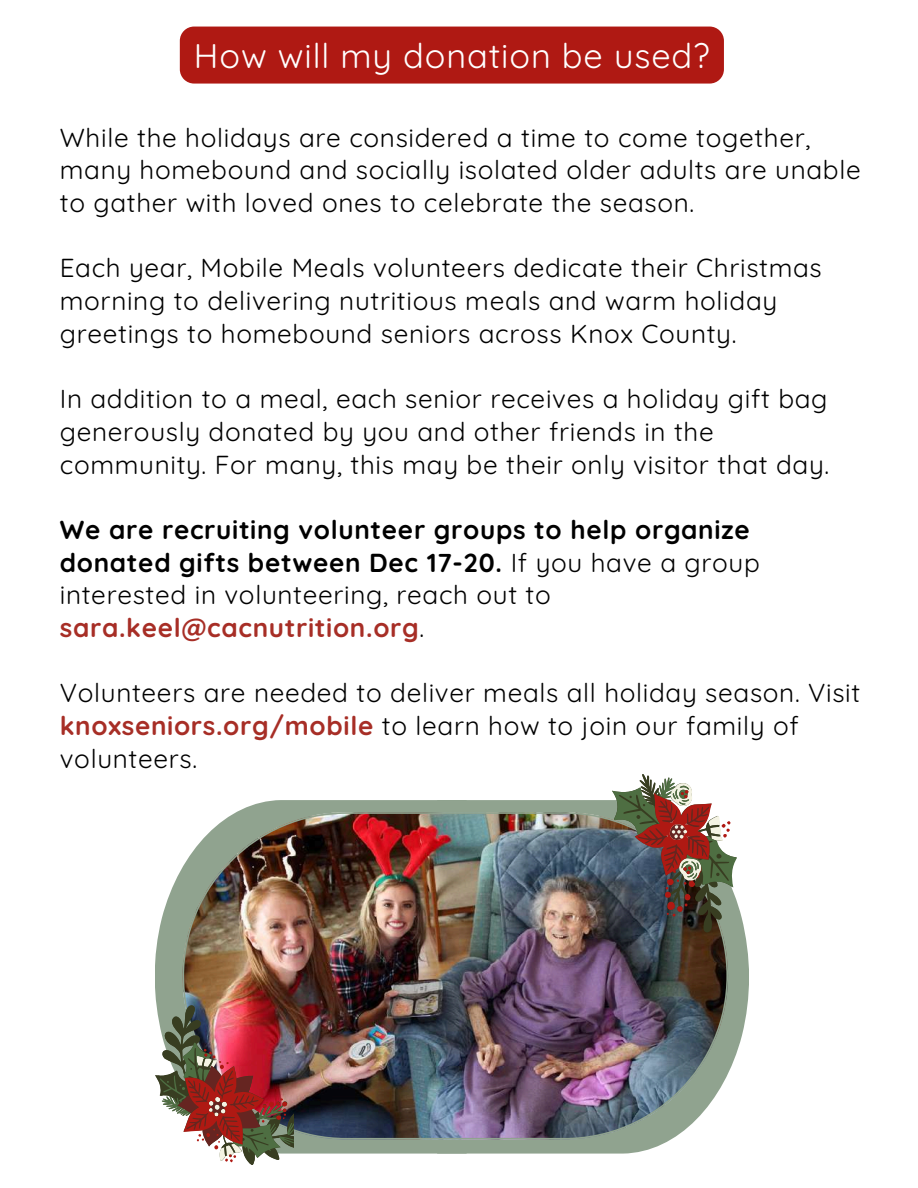
<style>
.page{position:relative;width:918px;height:1188px;background:#fff}
.page>*{position:absolute;margin:0;border:0;box-sizing:border-box;transform-origin:0 0}
.t1{font:34.2px "Quicksand";letter-spacing:.025em;color:#fff}
.t2{font:26.1px/32.7px "Quicksand";letter-spacing:.025em;color:#000}
.t3{font:700 26.1px/32.7px "Quicksand";letter-spacing:.025em;color:#000}
.s1{font-weight:400}
.s2{color:#a72e26}
.s3{font-weight:700;color:#a72e26}
</style>
<div class="page">
<svg style="left:155px;top:800px;width:312px;height:354px;fill:#90a38f"></svg>
<svg style="left:437px;top:800px;width:312px;height:353px;fill:#90a38f"></svg>
<img style="left:183px;top:812px;width:545px;height:328px">
<img style="left:155px;top:1005px;width:139px;height:160px">
<img style="left:605px;top:774px;width:134px;height:184px">
<div style="left:180px;top:27px;width:544px;height:57px;background:#af1913"></div>
<h1 class="t1" style="left:194px;top:34px;width:517px">How will my donation be used?</h1>
<p class="t2" style="left:60px;top:121px;width:802px">While the holidays are considered a time to come together, many homebound and socially isolated older adults are unable to gather with loved ones to celebrate the season.</p>
<p class="t2" style="left:60px;top:251px;width:763px">Each year, Mobile Meals volunteers dedicate their Christmas morning to delivering nutritious meals and warm holiday greetings to homebound seniors across Knox County.</p>
<p class="t2" style="left:60px;top:382px;width:771px">In addition to a meal, each senior receives a holiday gift bag generously donated by you and other friends in the community. For many, this may be their only visitor that day.</p>
<p class="t3" style="left:60px;top:513px;width:702px">We are recruiting volunteer groups to help organize donated gifts between Dec 17-20. <span class="s1">If you have a group interested in volunteering, reach out to </span><span class="s2">sara.keel@cacnutrition.org</span><span class="s1">.</span></p>
<p class="t2" style="left:60px;top:676px;width:802px">Volunteers are needed to deliver meals all holiday season. Visit <span class="s3">knoxseniors.org/mobile</span> to learn how to join our family of volunteers.</p>
</div>
